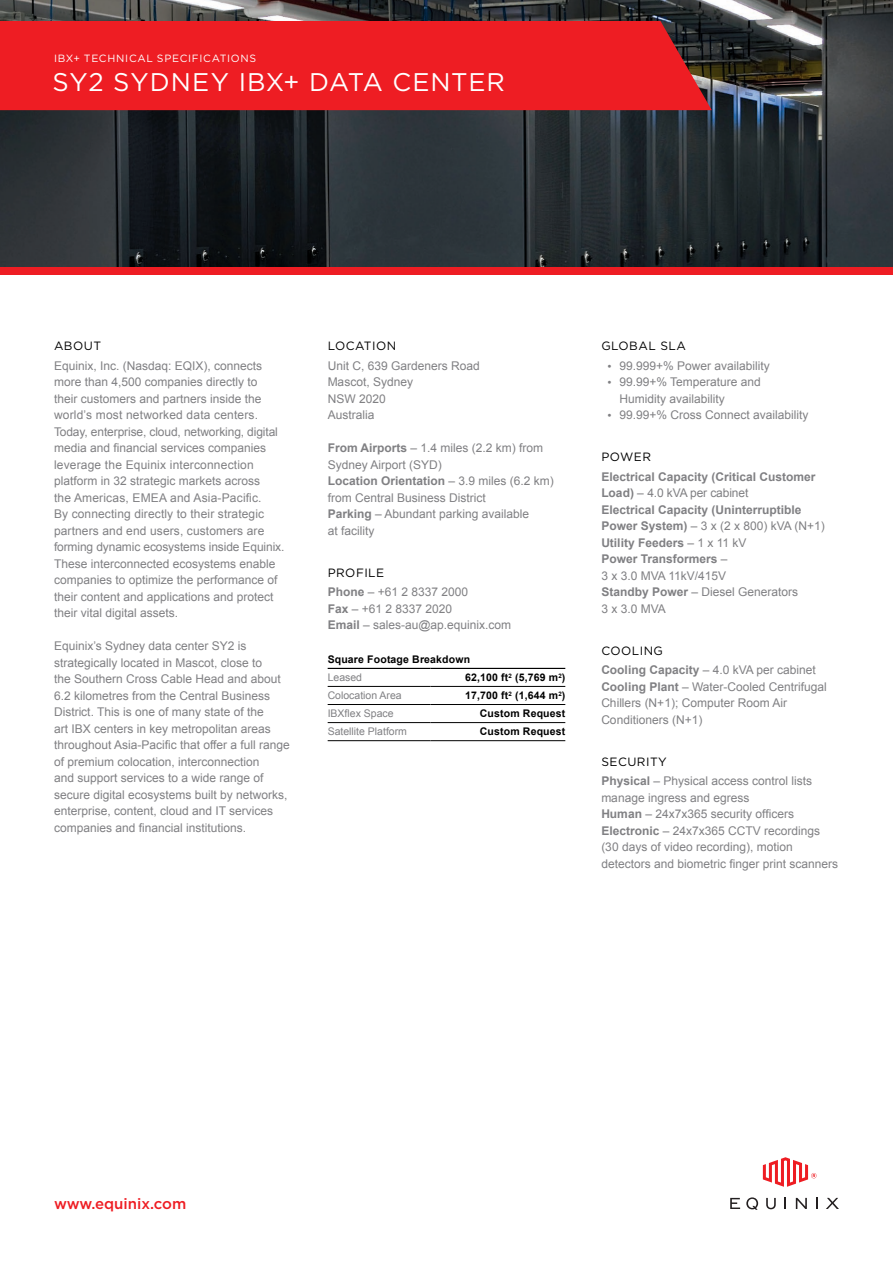
<style>
.page{position:relative;width:893px;height:1263px;background:#fff}
.page>*{position:absolute;margin:0;border:0;box-sizing:border-box;transform-origin:0 0}
.Main_Title{font:25.5px "Gotham";letter-spacing:.03em;color:#fff}
.t1{font:500 15px "Gotham";color:#ee1d23}
.Body{font:12px/16.5px "Arial";color:#808083}
.Body-2{font:700 12px/16.5px "Arial";color:#808083}
.Subhead_Level_1{font:12px "Gotham";letter-spacing:.04em;color:#010100}
.Table__Spec_Data{font:700 10.5px "Arial";letter-spacing:.015em;color:#010100}
.Table__Spec_Label_Le{font:10.5px "Arial";color:#808083}
.Main_Category{font:10.5px "Gotham";letter-spacing:.07em;color:#fff}
.Table__Header{font:700 10.5px "Arial";letter-spacing:.015em;color:#010100}
.s1{font-weight:700}
.s2{font-weight:400}
</style>
<div class="page">
<img style="left:0;top:0;width:893px;height:267px">
<div style="left:0;top:21px;width:712px;height:89px;background:#ee1d23"></div>
<div style="left:0;top:267px;width:893px;height:7px;background:#ee1d23"></div>
<svg style="left:730px;top:1198px;width:10px;height:11px"></svg>
<svg style="left:766px;top:1198px;width:10px;height:11px"></svg>
<svg style="left:796px;top:1198px;width:11px;height:11px"></svg>
<svg style="left:816px;top:1198px;width:2px;height:11px"></svg>
<svg style="left:826px;top:1198px;width:13px;height:11px"></svg>
<svg style="left:746px;top:1197px;width:12px;height:13px"></svg>
<svg style="left:763px;top:1157px;width:53px;height:30px"></svg>
<svg style="left:328px;top:667px;width:237px;height:57px"></svg>
<hr style="left:328px;top:668px;width:102px;height:1px;background:#010100">
<hr style="left:430px;top:668px;width:135px;height:1px;background:#010100">
<hr style="left:328px;top:686px;width:102px;height:1px;background:#010100">
<hr style="left:328px;top:704px;width:102px;height:1px;background:#010100">
<hr style="left:328px;top:722px;width:102px;height:1px;background:#010100">
<hr style="left:328px;top:740px;width:102px;height:1px;background:#010100">
<hr style="left:430px;top:686px;width:135px;height:1px;background:#010100">
<hr style="left:430px;top:704px;width:135px;height:1px;background:#010100">
<hr style="left:430px;top:722px;width:135px;height:1px;background:#010100">
<hr style="left:430px;top:740px;width:135px;height:1px;background:#010100">
<p class="Main_Category" style="left:54px;top:52px;width:204px">IBX+ TECHNICAL SPECIFICATIONS</p>
<p class="Main_Title" style="left:52px;top:65px;width:454px">SY2 SYDNEY IBX+ DATA CENTER</p>
<p class="Subhead_Level_1" style="left:54px;top:338px;width:49px">ABOUT</p>
<p class="Body" style="left:54px;top:357px;width:232px">Equinix, Inc. (Nasdaq: EQIX), connects more than 4,500 companies directly to<br>their customers and partners inside the world’s most networked data centers.<br>Today, enterprise, cloud, networking, digital media and financial services companies leverage the Equinix interconnection platform in 32 strategic markets across<br>the Americas, EMEA and Asia-Pacific.<br>By connecting directly to their strategic partners and end users, customers are forming dynamic ecosystems inside Equinix.<br>These interconnected ecosystems enable companies to optimize the performance of their content and applications and protect their vital digital assets.</p>
<p class="Body" style="left:54px;top:638px;width:237px">Equinix’s Sydney data center SY2 is strategically located in Mascot, close to<br>the Southern Cross Cable Head and about 6.2 kilometres from the Central Business District. This is one of many state of the<br>art IBX centers in key metropolitan areas throughout Asia-Pacific that offer a full range of premium colocation, interconnection<br>and support services to a wide range of secure digital ecosystems built by networks, enterprise, content, cloud and IT services companies and financial institutions.</p>
<p class="Subhead_Level_1" style="left:328px;top:338px;width:70px">LOCATION</p>
<p class="Body" style="left:328px;top:357px;width:154px">Unit C, 639 Gardeners Road</p>
<p class="Body" style="left:328px;top:374px;width:87px">Mascot, Sydney<br>NSW 2020</p>
<p class="Body" style="left:328px;top:407px;width:48px">Australia</p>
<p class="Body" style="left:328px;top:440px;width:228px"><span class="s1">From Airports</span> – 1.4 miles (2.2 km) from<br>Sydney Airport (SYD)<br><span class="s1">Location Orientation</span> – 3.9 miles (6.2 km) from Central Business District<br><span class="s1">Parking</span> – Abundant parking available<br>at facility</p>
<p class="Subhead_Level_1" style="left:328px;top:565px;width:58px">PROFILE</p>
<p class="Body" style="left:328px;top:584px;width:142px"><span class="s1">Phone</span> – +61 2 8337 2000</p>
<p class="Body" style="left:328px;top:600px;width:185px"><span class="s1">Fax</span> – +61 2 8337 2020<br><span class="s1">Email</span> – sales-au@ap.equinix.com</p>
<p class="Table__Header" style="left:328px;top:652px;width:144px">Square Footage Breakdown</p>
<p class="Table__Spec_Label_Le" style="left:328px;top:671px;width:36px">Leased</p>
<p class="Table__Spec_Data" style="left:465px;top:670px;width:102px">62,100 ft<sup>2</sup> (5,769 m<sup>2</sup>)</p>
<p class="Table__Spec_Label_Le" style="left:328px;top:689px;width:76px">Colocation Area</p>
<p class="Table__Spec_Data" style="left:465px;top:689px;width:102px">17,700 ft<sup>2</sup> (1,644 m<sup>2</sup>)</p>
<p class="Table__Spec_Label_Le" style="left:328px;top:707px;width:67px">IBXflex Space</p>
<p class="Table__Spec_Data" style="left:480px;top:707px;width:87px">Custom Request</p>
<p class="Table__Spec_Label_Le" style="left:328px;top:725px;width:81px">Satellite Platform</p>
<p class="Table__Spec_Data" style="left:480px;top:725px;width:87px">Custom Request</p>
<p class="Subhead_Level_1" style="left:601px;top:338px;width:86px">GLOBAL SLA</p>
<p class="Body" style="left:619px;top:357px;width:152px">99.999+% Power availability</p>
<p class="Body" style="left:619px;top:374px;width:143px">99.99+% Temperature and<br>Humidity availability</p>
<p class="Body" style="left:619px;top:407px;width:191px">99.99+% Cross Connect availability</p>
<p class="Subhead_Level_1" style="left:601px;top:449px;width:51px">POWER</p>
<p class="Body-2" style="left:601px;top:468px;width:216px">Electrical Capacity (Critical Customer<br>Load) <span class="s2">– 4.0 kVA per cabinet</span></p>
<p class="Body-2" style="left:601px;top:501px;width:225px">Electrical Capacity (Uninterruptible<br>Power System) <span class="s2">– 3 x (2 x 800) kVA (N+1)</span></p>
<p class="Body-2" style="left:601px;top:534px;width:147px">Utility Feeders <span class="s2">– 1 x 11 kV</span></p>
<p class="Body" style="left:601px;top:551px;width:128px"><span class="s1">Power Transformers</span> –<br>3 x 3.0 MVA 11kV/415V</p>
<p class="Body" style="left:601px;top:584px;width:198px"><span class="s1">Standby Power</span> – Diesel Generators<br>3 x 3.0 MVA</p>
<p class="Subhead_Level_1" style="left:601px;top:643px;width:63px">COOLING</p>
<p class="Body" style="left:601px;top:662px;width:216px"><span class="s1">Cooling Capacity</span> – 4.0 kVA per cabinet</p>
<p class="Body" style="left:601px;top:678px;width:227px"><span class="s1">Cooling Plant</span> – Water-Cooled Centrifugal<br>Chillers (N+1); Computer Room Air<br>Conditioners (N+1)</p>
<p class="Subhead_Level_1" style="left:601px;top:754px;width:67px">SECURITY</p>
<p class="Body" style="left:601px;top:773px;width:238px"><span class="s1">Physical</span> – Physical access control lists manage ingress and egress<br><span class="s1">Human</span> – 24x7x365 security officers <span class="s1">Electronic</span> – 24x7x365 CCTV recordings (30 days of video recording), motion detectors and biometric finger print scanners</p>
<p class="t1" style="left:54px;top:1194px;width:134px">www.equinix.com</p>
</div>
